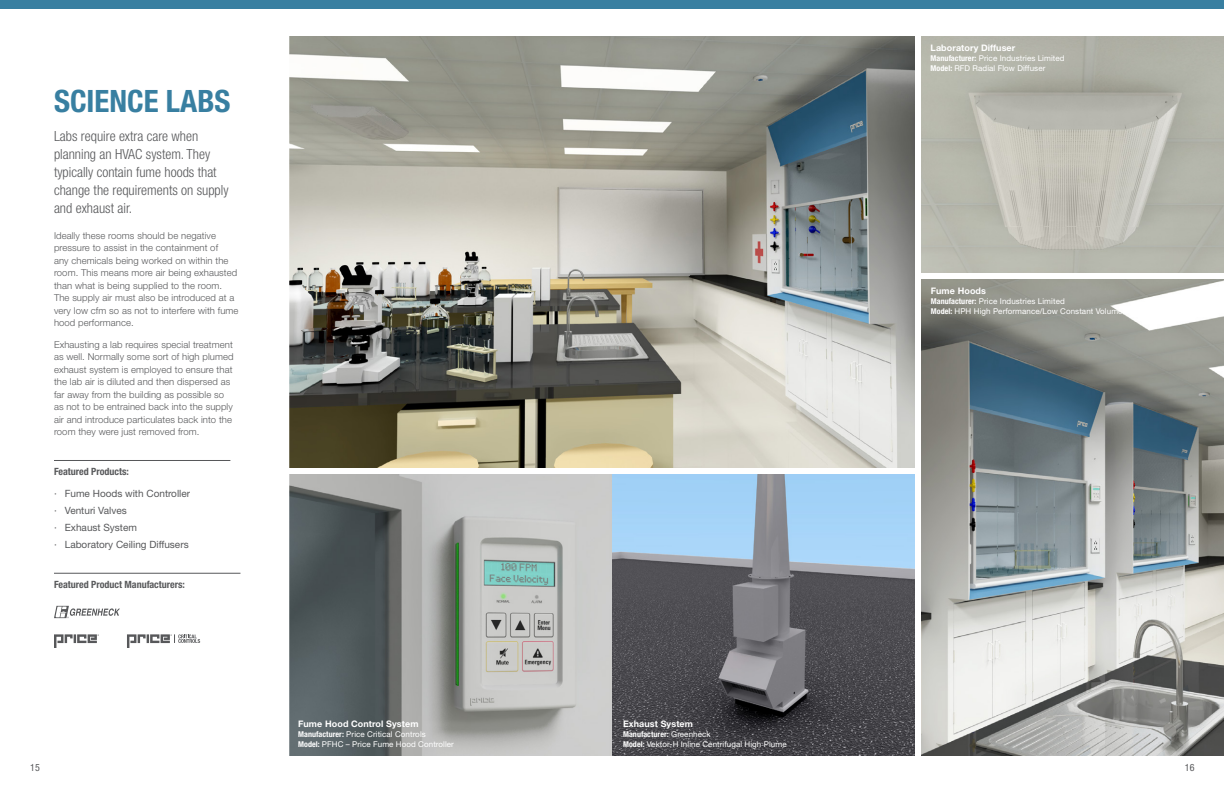
<style>
.page{position:relative;width:1224px;height:792px;background:#fff}
.page>*{position:absolute;margin:0;border:0;box-sizing:border-box;transform-origin:0 0}
.t1{font:700 condensed 30.9px "Helvetica Neue LT Std";color:#387fa1}
.Intro{font:300 condensed 14px/18px "Helvetica Neue LT Std";color:#57585a}
.t2{font:10px "Helvetica Neue LT Std";color:#57585a}
.t3{font:700 condensed 10px "Helvetica Neue LT Std";color:#57585a}
.t4{font:condensed 10px "Helvetica Neue LT Std";color:#57585a}
.Body{font:300 9.5px/12.5px "Helvetica Neue LT Std";letter-spacing:.01em;color:#57585a}
.Caption_Title{font:700 9px "Helvetica Neue LT Std";letter-spacing:.01em;color:#fff}
.Caption_body{font:8px/10px "Helvetica Neue LT Std";letter-spacing:.01em;color:#fff}
.s1{font-weight:700;font-stretch:condensed}
</style>
<div class="page">
<img style="left:289px;top:475px;width:625px;height:281px">
<img style="left:922px;top:36px;width:302px;height:237px">
<img style="left:289px;top:36px;width:625px;height:432px">
<div style="left:0;top:0;width:612px;height:9px;background:#387fa1"></div>
<div style="left:612px;top:0;width:612px;height:9px;background:#387fa1"></div>
<hr style="left:54px;top:573px;width:186px;height:1px;background:#57585a">
<hr style="left:54px;top:460px;width:176px;height:1px;background:#57585a">
<svg style="left:54px;top:606px;width:66px;height:12px"></svg>
<svg style="left:54px;top:634px;width:45px;height:14px"></svg>
<svg style="left:127px;top:634px;width:73px;height:14px"></svg>
<img style="left:922px;top:279px;width:302px;height:477px">
<p class="t1" style="left:54px;top:82px;width:178px">SCIENCE LABS</p>
<p class="Intro" style="left:54px;top:127px;width:176px">Labs require extra care when planning an HVAC system. They typically contain fume hoods that change the requirements on supply and exhaust air.</p>
<p class="Body" style="left:54px;top:229px;width:186px">Ideally these rooms should be negative pressure to assist in the containment of<br>any chemicals being worked on within the room. This means more air being exhausted than what is being supplied to the room.<br>The supply air must also be introduced at a very low cfm so as not to interfere with fume hood performance.</p>
<p class="Body" style="left:54px;top:338px;width:181px">Exhausting a lab requires special treatment as well. Normally some sort of high plumed exhaust system is employed to ensure that the lab air is diluted and then dispersed as far away from the building as possible so as not to be entrained back into the supply air and introduce particulates back into the room they were just removed from.</p>
<p class="t3" style="left:54px;top:466px;width:76px">Featured Products:</p>
<p class="t2" style="left:54px;top:487px;width:138px">· Fume Hoods with Controller</p>
<p class="t2" style="left:54px;top:504px;width:74px">· Venturi Valves</p>
<p class="t2" style="left:54px;top:521px;width:85px">· Exhaust System</p>
<p class="t2" style="left:54px;top:538px;width:136px">· Laboratory Ceiling Diffusers</p>
<p class="t3" style="left:54px;top:579px;width:132px">Featured Product Manufacturers:</p>
<p class="Caption_Title" style="left:298px;top:718px;width:122px">Fume Hood Control System</p>
<p class="Caption_body" style="left:298px;top:729px;width:157px"><span class="s1">Manufacturer:</span> Price Critical Controls<br><span class="s1">Model:</span> PFHC – Price Fume Hood Controller</p>
<p class="Caption_Title" style="left:931px;top:43px;width:86px">Laboratory Diffuser</p>
<p class="Caption_body" style="left:931px;top:53px;width:136px"><span class="s1">Manufacturer:</span> Price Industries Limited<br><span class="s1">Model:</span> RFD Radial Flow Diffuser</p>
<p class="Caption_Title" style="left:931px;top:285px;width:57px">Fume Hoods</p>
<p class="Caption_body" style="left:931px;top:296px;width:193px"><span class="s1">Manufacturer:</span> Price Industries Limited<br><span class="s1">Model:</span> HPH High Performance/Low Constant Volume</p>
<p class="Caption_Title" style="left:623px;top:718px;width:72px">Exhaust System</p>
<p class="Caption_body" style="left:623px;top:729px;width:165px"><span class="s1">Manufacturer:</span> Greenheck<br><span class="s1">Model:</span> Vektor-H Inline Centrifugal High Plume</p>
<p class="t4" style="left:30px;top:762px;width:11px">15</p>
<p class="t4" style="left:1185px;top:762px;width:11px">16</p>
</div>
